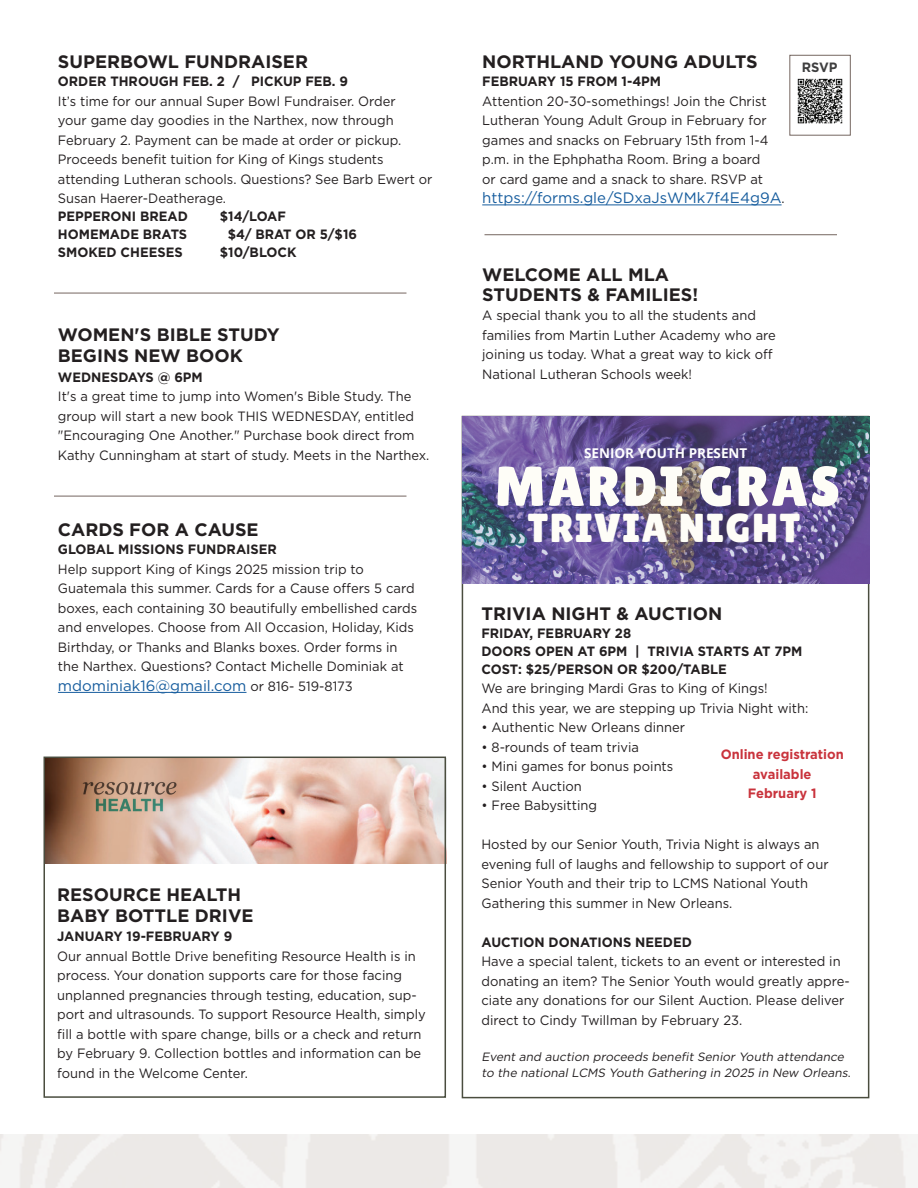
<style>
.page{position:relative;width:918px;height:1188px;background:#fff}
.page>*{position:absolute;margin:0;border:0;box-sizing:border-box;transform-origin:0 0}
.t1{font:56.25px "Lilita One";letter-spacing:.04em;color:#fefdf7}
.t2{font:40.35px "Lilita One";letter-spacing:.04em;color:#fefdf7}
.t3{font:700 18px/21px "Gotham";color:#231f20}
.t4{font:15px "Gotham";color:#175d9e}
.t5{font:13.5px/19.5px "Gotham";color:#231f20;scale:.96 1}
.t6{font:700 13.5px/18px "Gotham";color:#231f20;scale:.96 1}
.t7{font:700 13.5px/19.5px "Gotham";color:#c9333c;text-align:center;scale:.96 1}
.t8{font:700 13.5px "Open Sans";color:#fff}
.t9{font:700 13.5px "Gotham";color:#3e3e3f;scale:.96 1}
.t10{font:italic 12px/16.5px "Gotham";color:#231f20}
.s1{font-size:13.5px;color:#231f20}
.s2{font-style:normal}
</style>
<div class="page">
<hr style="left:58px;top:692px;width:189px;height:1px;background:#175d9e">
<hr style="left:482px;top:205px;width:300px;height:1px;background:#175d9e">
<img style="left:47px;top:760px;width:396px;height:104px">
<img style="left:80px;top:778px;width:100px;height:37px">
<div style="left:44px;top:757px;width:402px;height:341px;border:2px solid #4a4d3f"></div>
<img style="left:797px;top:78px;width:46px;height:46px">
<img style="left:462px;top:416px;width:407px;height:168px">
<hr style="left:54px;top:293px;width:352px;height:1px;background:#756660">
<hr style="left:54px;top:496px;width:352px;height:1px;background:#756660">
<hr style="left:485px;top:234px;width:352px;height:1px;background:#756660">
<h3 class="t3" style="left:58px;top:51px;width:252px">SUPERBOWL FUNDRAISER</h3>
<p class="t6" style="left:58px;top:73px;width:304px">ORDER THROUGH FEB. 2 / PICKUP FEB. 9</p>
<p class="t5" style="left:58px;top:91px;width:392px">It’s time for our annual Super Bowl Fundraiser. Order<br>your game day goodies in the Narthex, now through February 2. Payment can be made at order or pickup.<br>Proceeds benefit tuition for King of Kings students attending Lutheran schools. Questions? See Barb Ewert or Susan Haerer-Deatherage.</p>
<p class="t6" style="left:58px;top:208px;width:137px">PEPPERONI BREAD</p>
<p class="t6" style="left:220px;top:208px;width:70px">$14/LOAF</p>
<p class="t6" style="left:58px;top:226px;width:136px">HOMEMADE BRATS</p>
<p class="t6" style="left:228px;top:226px;width:136px">$4/ BRAT OR 5/$16</p>
<p class="t6" style="left:58px;top:244px;width:131px">SMOKED CHEESES</p>
<p class="t6" style="left:220px;top:244px;width:81px">$10/BLOCK</p>
<h3 class="t3" style="left:58px;top:324px;width:223px">WOMEN'S BIBLE STUDY<br>BEGINS NEW BOOK</h3>
<p class="t6" style="left:58px;top:368px;width:152px">WEDNESDAYS @ 6PM</p>
<p class="t5" style="left:58px;top:387px;width:389px">It's a great time to jump into Women's Bible Study. The group will start a new book THIS WEDNESDAY, entitled "Encouraging One Another." Purchase book direct from Kathy Cunningham at start of study. Meets in the Narthex.</p>
<h3 class="t3" style="left:58px;top:519px;width:202px">CARDS FOR A CAUSE</h3>
<p class="t6" style="left:58px;top:541px;width:230px">GLOBAL MISSIONS FUNDRAISER</p>
<p class="t5" style="left:58px;top:559px;width:376px">Help support King of Kings 2025 mission trip to Guatemala this summer. Cards for a Cause offers 5 card boxes, each containing 30 beautifully embellished cards and envelopes. Choose from All Occasion, Holiday, Kids Birthday, or Thanks and Blanks boxes. Order forms in the Narthex. Questions? Contact Michelle Dominiak at</p>
<p class="t4" style="left:58px;top:676px;width:296px">mdominiak16@gmail.com <span class="s1">or 816- 519-8173</span></p>
<h3 class="t3" style="left:57px;top:884px;width:198px">RESOURCE HEALTH<br>BABY BOTTLE DRIVE</h3>
<p class="t6" style="left:57px;top:927px;width:184px">JANUARY 19-FEBRUARY 9</p>
<p class="t5" style="left:57px;top:946px;width:386px">Our annual Bottle Drive benefiting Resource Health is in process. Your donation supports care for those facing unplanned pregnancies through testing, education, sup&shy;port and ultrasounds. To support Resource Health, simply fill a bottle with spare change, bills or a check and return by February 9. Collection bottles and information can be found in the Welcome Center.</p>
<h3 class="t3" style="left:482px;top:51px;width:277px">NORTHLAND YOUNG ADULTS</h3>
<p class="t6" style="left:482px;top:73px;width:188px">FEBRUARY 15 FROM 1-4PM</p>
<p class="t5" style="left:482px;top:91px;width:300px">Attention 20-30-somethings! Join the Christ Lutheran Young Adult Group in February for games and snacks on February 15th from 1-4 p.m. in the Ephphatha Room. Bring a board or card game and a snack to share. RSVP at</p>
<p class="t4" style="left:482px;top:188px;width:304px">https://forms.gle/SDxaJsWMk7f4E4g9A<span class="s1">.</span></p>
<p class="t9" style="left:802px;top:58px;width:39px">RSVP</p>
<h3 class="t3" style="left:482px;top:265px;width:217px;line-height:19.5px">WELCOME ALL MLA<br>STUDENTS &amp; FAMILIES!</h3>
<p class="t5" style="left:482px;top:306px;width:307px">A special thank you to all the students and families from Martin Luther Academy who are joining us today. What a great way to kick off National Lutheran Schools week!</p>
<p class="t8" style="left:584px;top:444px;width:165px">SENIOR YOUTH PRESENT</p>
<h1 class="t1" style="left:495px;top:454px;width:347px">MARDI GRAS</h1>
<h2 class="t2" style="left:528px;top:505px;width:274px">TRIVIA NIGHT</h2>
<h3 class="t3" style="left:481px;top:603px;width:242px">TRIVIA NIGHT &amp; AUCTION</h3>
<p class="t6" style="left:481px;top:624px;width:336px">FRIDAY, FEBRUARY 28<br>DOORS OPEN AT 6PM | TRIVIA STARTS AT 7PM<br>COST: $25/PERSON OR $200/TABLE</p>
<p class="t5" style="left:481px;top:678px;width:342px">We are bringing Mardi Gras to King of Kings!<br>And this year, we are stepping up Trivia Night with:</p>
<p class="t5" style="left:481px;top:717px;width:214px">• Authentic New Orleans dinner</p>
<p class="t5" style="left:481px;top:737px;width:166px">• 8-rounds of team trivia</p>
<p class="t5" style="left:481px;top:756px;width:201px">• Mini games for bonus points</p>
<p class="t5" style="left:481px;top:776px;width:106px">• Silent Auction</p>
<p class="t5" style="left:481px;top:795px;width:122px">• Free Babysitting</p>
<p class="t5" style="left:481px;top:834px;width:363px">Hosted by our Senior Youth, Trivia Night is always an evening full of laughs and fellowship to support of our Senior Youth and their trip to LCMS National Youth Gathering this summer in New Orleans.</p>
<p class="t6" style="left:481px;top:933px;width:221px">AUCTION DONATIONS NEEDED</p>
<p class="t5" style="left:481px;top:951px;width:385px">Have a special talent, tickets to an event or interested in donating an item? The Senior Youth would greatly appre&shy;ciate any donations for our Silent Auction. Please deliver direct to Cindy Twillman by February 23.</p>
<p class="t10" style="left:481px;top:1048px;width:371px">Event and auction proceeds benefit Senior Youth attendance to the national LCMS Youth Gathering in 2025 in New Orleans<span class="s2">.</span></p>
<p class="t7" style="left:721px;top:745px;width:130px">Online registration available<br>February 1</p>
</div>
